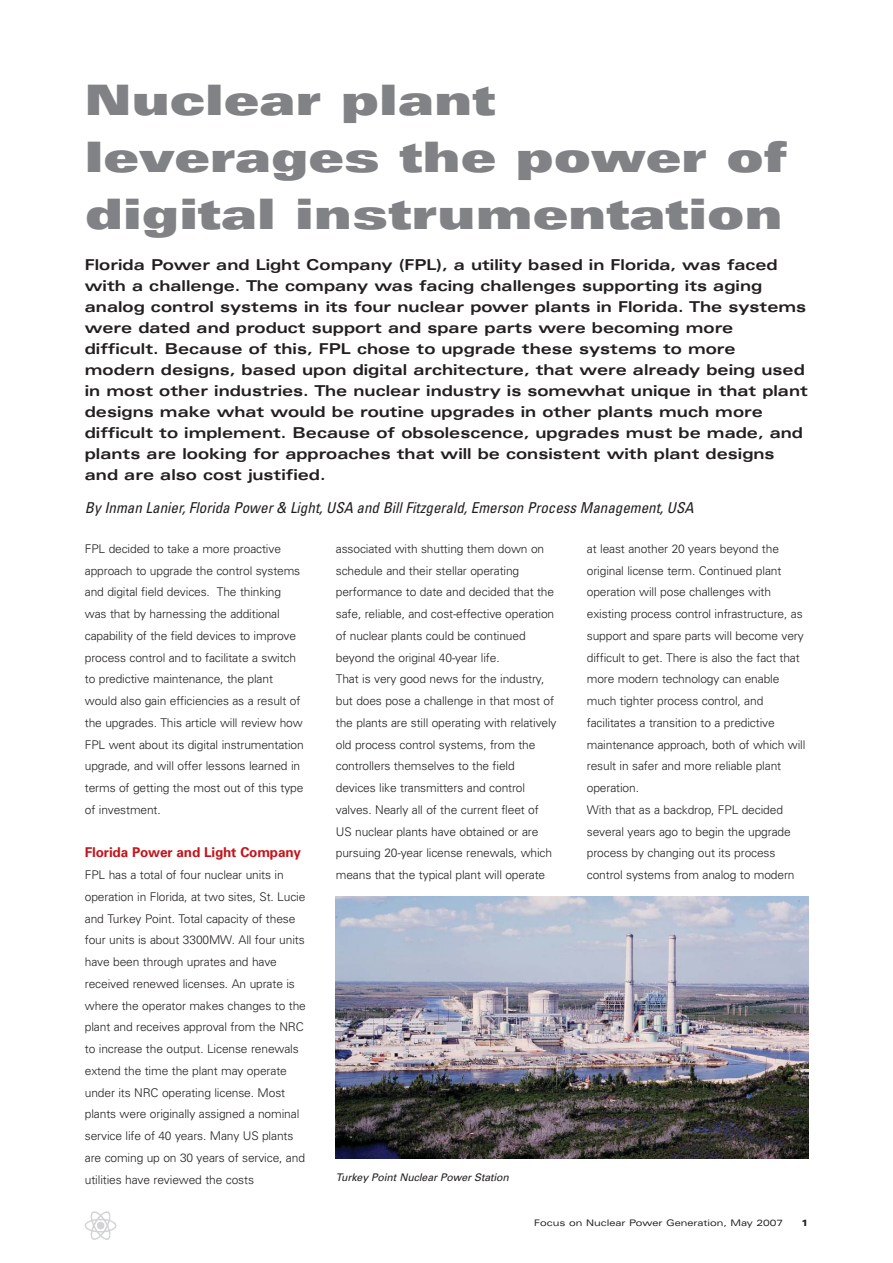
<style>
.page{position:relative;width:893px;height:1263px;background:#fff}
.page>*{position:absolute;margin:0;border:0;box-sizing:border-box;transform-origin:0 0}
.t1{font:900 expanded 42px/57px "Univers";color:#808285}
.t2{font:700 expanded 15px/21px "Univers";color:#231f20}
.t3{font:italic condensed 15px "Univers";color:#231f20}
.t4{font:700 13.5px "Univers";letter-spacing:-.01em;color:#c4151c}
.t5{font:300 12px/21.8px "Univers";letter-spacing:-.01em;color:#231f20}
.t6{font:italic 10.5px "Univers";color:#231f20}
.t7{font:expanded 9px "Univers";color:#231f20}
.t8{font:900 expanded 9px "Univers";color:#231f20}
</style>
<div class="page">
<img style="left:84px;top:1211px;width:32px;height:29px">
<img style="left:336px;top:896px;width:472px;height:263px">
<h1 class="t1" style="left:85px;top:76px;width:703px">Nuclear plant leverages the power of digital instrumentation</h1>
<p class="t2" style="left:85px;top:256px;width:724px">Florida Power and Light Company (FPL), a utility based in Florida, was faced with a challenge. The company was facing challenges supporting its aging analog control systems in its four nuclear power plants in Florida. The systems were dated and product support and spare parts were becoming more difficult. Because of this, FPL chose to upgrade these systems to more modern designs, based upon digital architecture, that were already being used in most other industries. The nuclear industry is somewhat unique in that plant designs make what would be routine upgrades in other plants much more difficult to implement. Because of obsolescence, upgrades must be made, and plants are looking for approaches that will be consistent with plant designs and are also cost justified.</p>
<p class="t3" style="left:85px;top:502px;width:613px">By Inman Lanier,Florida Power&amp; Light,USA and BillFitzgerald,Emerson Process Management,USA</p>
<p class="t5" style="left:85px;top:539px;width:220px">FPL decided to take a more proactive approach to upgrade the control systems and digital field devices. The thinking was that by harnessing the additional capability of the field devices to improve process control and to facilitate a switch to predictive maintenance, the plant would also gain efficiencies as a result of the upgrades. This article will review how FPL went about its digital instrumentation upgrade, and will offer lessons learned in terms of getting the most out of this type of investment.</p>
<p class="t4" style="left:85px;top:848px;width:218px">Florida Power and Light Company</p>
<p class="t5" style="left:85px;top:865px;width:222px">FPL has a total of four nuclear units in operation in Florida, at two sites, St. Lucie and Turkey Point. Total capacity of these four units is about 3300MW. All four units have been through uprates and have received renewed licenses. An uprate is where the operator makes changes to the plant and receives approval from the NRC to increase the output. License renewals extend the time the plant may operate under its NRC operating license. Most plants were originally assigned a nominal service life of 40 years. Many US plants are coming up on 30 years of service, and utilities have reviewed the costs</p>
<p class="t5" style="left:336px;top:539px;width:222px">associated with shutting them down on schedule and their stellar operating performance to date and decided that the safe, reliable, and cost-effective operation of nuclear plants could be continued beyond the original 40-year life.<br>That is very good news for the industry, but does pose a challenge in that most of the plants are still operating with relatively old process control systems, from the controllers themselves to the field devices like transmitters and control valves. Nearly all of the current fleet of US nuclear plants have obtained or are pursuing 20-year license renewals, which means that the typical plant will operate</p>
<p class="t5" style="left:587px;top:539px;width:220px">at least another 20 years beyond the original license term. Continued plant operation will pose challenges with existing process control infrastructure, as support and spare parts will become very difficult to get. There is also the fact that more modern technology can enable much tighter process control, and facilitates a transition to a predictive maintenance approach, both of which will result in safer and more reliable plant operation.<br>With that as a backdrop, FPL decided several years ago to begin the upgrade process by changing out its process control systems from analog to modern</p>
<p class="t6" style="left:336px;top:1174px;width:177px">Turkey Point Nuclear Power Station</p>
<p class="t7" style="left:534px;top:1220px;width:250px">Focus on Nuclear Power Generation, May 2007</p>
<p class="t8" style="left:801px;top:1220px;width:8px">1</p>
</div>
